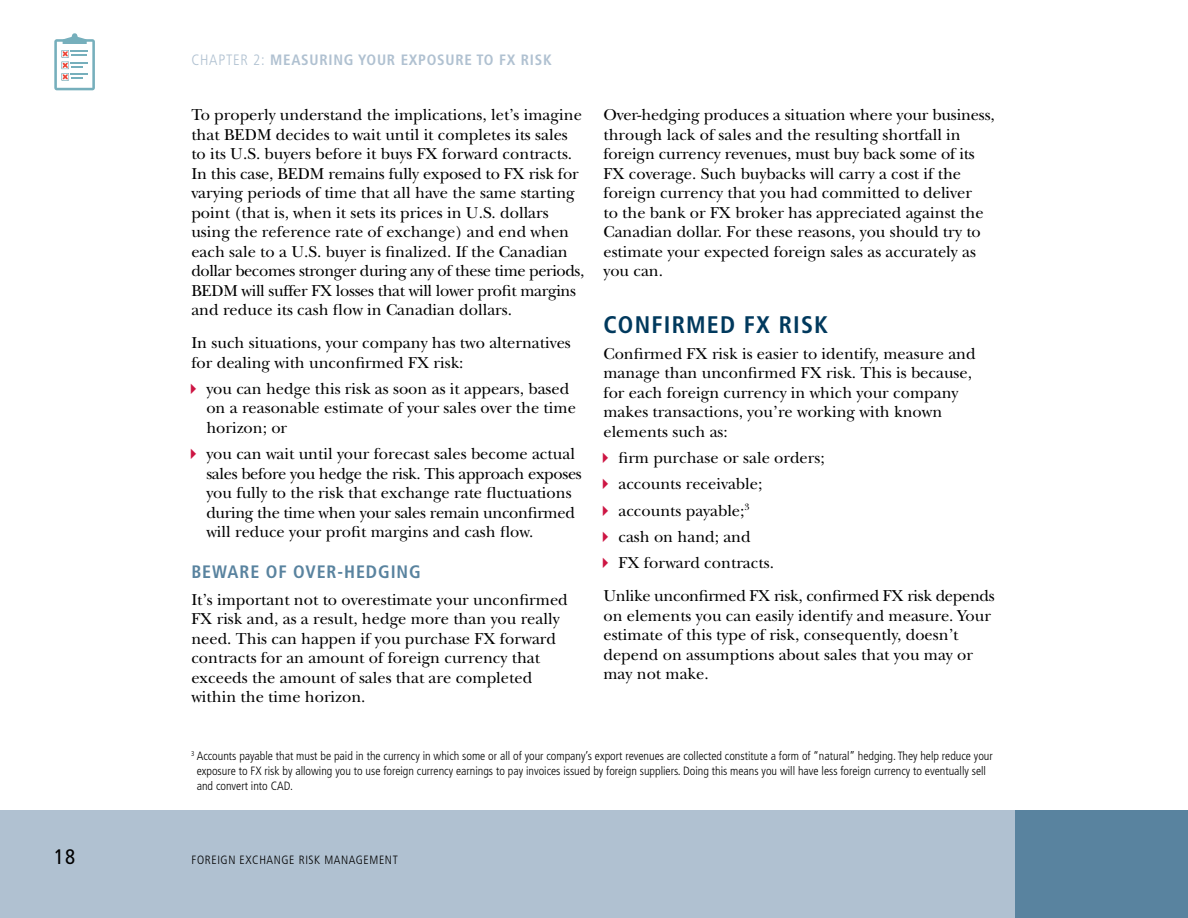
<style>
.page{position:relative;width:1188px;height:918px;background:#fff}
.page>*{position:absolute;margin:0;border:0;box-sizing:border-box;transform-origin:0 0}
.t1{font:700 condensed 24px "Frutiger LT";letter-spacing:.05em;color:#00395d}
.t2{font:condensed 21px "Frutiger LT";color:#000}
.t3{font:700 condensed 18px "Frutiger LT";letter-spacing:.05em;color:#59839f}
.t4{font:16.5px/19.5px "New Baskerville";color:#000}
.t5{font:16.5px/33px "New Baskerville";letter-spacing:-.02em;color:#000}
.t6{font:700 condensed 15px "Frutiger LT";letter-spacing:.05em;color:#b0c1d1}
.t7{font:300 condensed 15px "Frutiger LT";color:#b0c1d1}
.t8{font:300 condensed 12px/15px "Frutiger LT";color:#000}
.t9{font:300 condensed 12px "Frutiger LT";letter-spacing:.05em;color:#000}
.s1{font-weight:300}
.s2{color:#cd1543}
</style>
<div class="page">
<div style="left:0;top:810px;width:1188px;height:108px;background:#b0c1d1"></div>
<div style="left:1016px;top:810px;width:172px;height:108px;background:#59839f"></div>
<svg style="left:54px;top:33px;width:41px;height:57px"></svg>
<p class="t7" style="left:191px;top:52px;width:43px">Chapter</p>
<p class="t6" style="left:253px;top:51px;width:300px"><span class="s1">2:</span> MEASURING YOUR EXPOSURE TO FX RISK</p>
<p class="t4" style="left:191px;top:105px;width:395px">To properly understand the implications, let’s imagine that BEDM decides to wait until it completes its sales to its U.S. buyers before it buys FX forward contracts.<br>In this case, BEDM remains fully exposed to FX risk for varying periods of time that all have the same starting point (that is, when it sets its prices in U.S. dollars using the reference rate of exchange) and end when each sale to a U.S. buyer is finalized. If the Canadian dollar becomes stronger during any of these time periods, BEDM will suffer FX losses that will lower profit margins and reduce its cash flow in Canadian dollars.</p>
<p class="t4" style="left:191px;top:333px;width:381px">In such situations, your company has two alternatives for dealing with unconfirmed FX risk:</p>
<p class="t4" style="left:206px;top:379px;width:371px;text-indent:-22px"><span class="s2">✔</span> you can hedge this risk as soon as it appears, based on a reasonable estimate of your sales over the time horizon; or</p>
<p class="t4" style="left:206px;top:444px;width:377px;text-indent:-22px"><span class="s2">✔</span> you can wait until your forecast sales become actual sales before you hedge the risk. This approach exposes you fully to the risk that exchange rate fluctuations during the time when your sales remain unconfirmed will reduce your profit margins and cash flow.</p>
<p class="t3" style="left:191px;top:561px;width:231px">BEWARE OF OVER-HEDGING</p>
<p class="t4" style="left:191px;top:590px;width:378px">It’s important not to overestimate your unconfirmed FX risk and, as a result, hedge more than you really need. This can happen if you purchase FX forward contracts for an amount of foreign currency that exceeds the amount of sales that are completed within the time horizon.</p>
<p class="t4" style="left:603px;top:105px;width:393px">Over-hedging produces a situation where your business, through lack of sales and the resulting shortfall in foreign currency revenues, must buy back some of its FX coverage. Such buybacks will carry a cost if the foreign currency that you had committed to deliver<br>to the bank or FX broker has appreciated against the Canadian dollar. For these reasons, you should try to estimate your expected foreign sales as accurately as you can.</p>
<h1 class="t1" style="left:603px;top:310px;width:226px">CONFIRMED FX RISK</h1>
<p class="t4" style="left:603px;top:344px;width:374px">Confirmed FX risk is easier to identify, measure and manage than unconfirmed FX risk. This is because, for each foreign currency in which your company makes transactions, you’re working with known elements such as:</p>
<p class="t4" style="left:597px;top:448px;width:229px"><span class="s2">✔</span> firm purchase or sale orders;</p>
<p class="t4" style="left:597px;top:474px;width:167px"><span class="s2">✔</span> accounts receivable;</p>
<p class="t4" style="left:597px;top:501px;width:154px"><span class="s2">✔</span> accounts payable;<sup>3</sup></p>
<p class="t4" style="left:597px;top:527px;width:155px"><span class="s2">✔</span> cash on hand; and</p>
<p class="t5" style="left:603px;top:546px;width:393px;text-indent:-7px"><span class="s2">✔</span> FX forward contracts.<br>Unlike unconfirmed FX risk, confirmed FX risk depends</p>
<p class="t4" style="left:603px;top:606px;width:389px">on elements you can easily identify and measure. Your estimate of this type of risk, consequently, doesn’t depend on assumptions about sales that you may or may not make.</p>
<p class="t8" style="left:197px;top:748px;width:798px;text-indent:-6px"><sup>3</sup> Accounts payable that must be paid in the currency in which some or all of your company’s export revenues are collected constitute a form of “natural” hedging. They help reduce your exposure to FX risk by allowing you to use foreign currency earnings to pay invoices issued by foreign suppliers. Doing this means you will have less foreign currency to eventually sell and convert into CAD.</p>
<p class="t2" style="left:54px;top:844px;width:23px">18</p>
<p class="t9" style="left:192px;top:853px;width:208px">FOREIGN EXCHANGE RISK MANAGEMENT</p>
</div>
